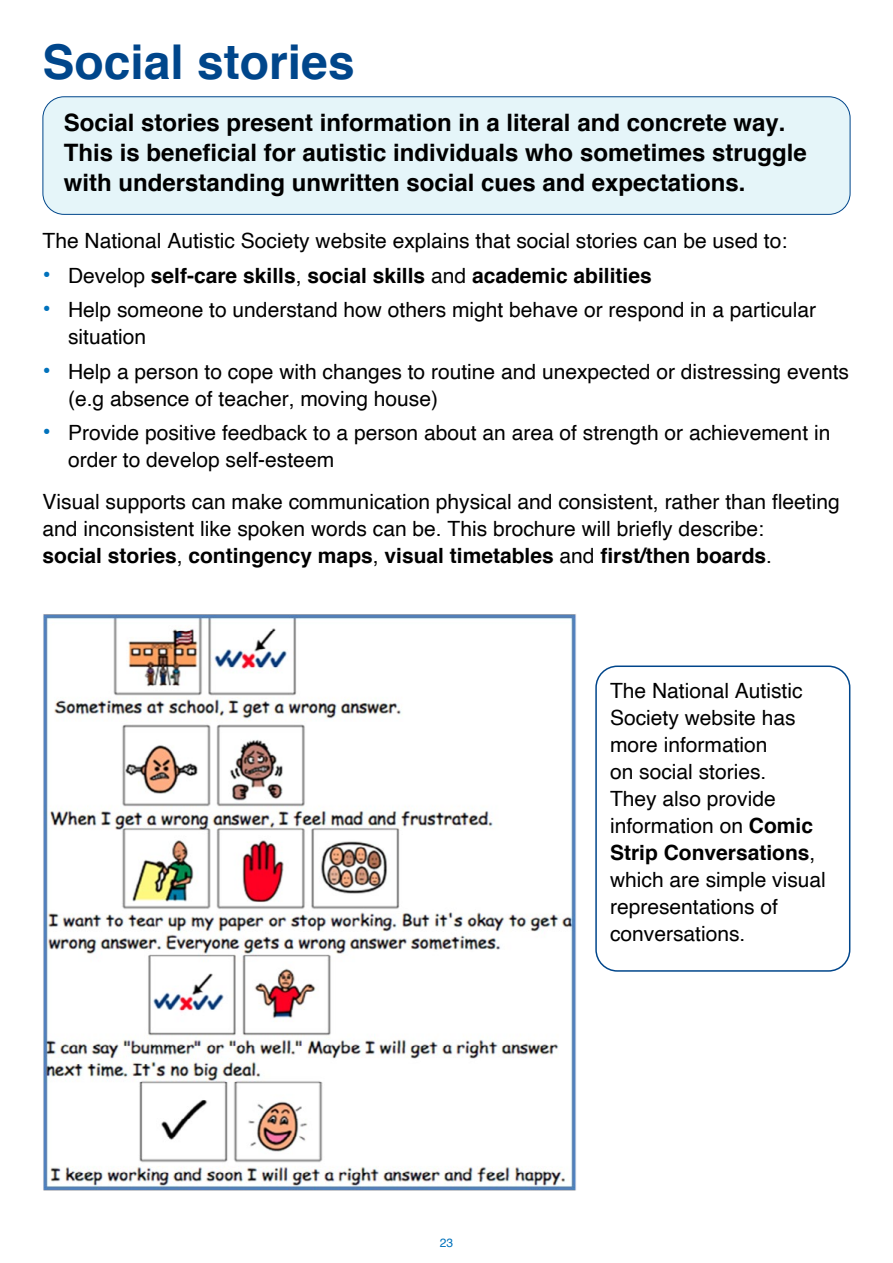
<style>
.page{position:relative;width:893px;height:1263px;background:#fff}
.page>*{position:absolute;margin:0;border:0;box-sizing:border-box;transform-origin:0 0}
.t1{font:700 48px "Helvetica";color:#00468b}
.t2{font:700 24px/30px "Helvetica";color:#000}
.t3{font:21px/27px "Helvetica";color:#000}
.t4{font:700 21px "Helvetica";color:#000}
.t5{font:12px "Helvetica";color:#0072bc}
.s1{font-weight:400;font-size:24px;color:#0072bc}
.s2{font-weight:400}
.s3{font-size:24px;color:#0072bc}
.s4{font-weight:700}
</style>
<div class="page">
<div style="left:43px;top:97px;width:807px;height:117px;background:#e5f5f9;border-radius:21px"></div>
<div style="left:43px;top:96px;width:807px;height:119px;border:1px solid #00468b;border-radius:21px"></div>
<img style="left:43px;top:614px;width:533px;height:576px">
<div style="left:595px;top:665px;width:255px;height:307px;border:2px solid #00468b;border-radius:21px"></div>
<h1 class="t1" style="left:43px;top:23px;width:314px">Social stories</h1>
<p class="t2" style="left:64px;top:108px;width:744px">Social stories present information in a literal and concrete way.<br>This is beneficial for autistic individuals who sometimes struggle with understanding unwritten social cues and expectations.</p>
<p class="t3" style="left:43px;top:228px;width:746px">The National Autistic Society website explains that social stories can be used to:</p>
<p class="t4" style="left:43px;top:258px;width:611px"><span class="s1">•</span> <span class="s2">Develop</span> self-care skills<span class="s2">,</span> social skills <span class="s2">and</span> academic abilities</p>
<p class="t3" style="left:68px;top:297px;width:750px;text-indent:-26px"><span class="s3">•</span> Help someone to understand how others might behave or respond in a particular situation</p>
<p class="t3" style="left:68px;top:358px;width:782px;text-indent:-26px"><span class="s3">•</span> Help a person to cope with changes to routine and unexpected or distressing events (e.g absence of teacher, moving house)</p>
<p class="t3" style="left:68px;top:420px;width:764px;text-indent:-26px"><span class="s3">•</span> Provide positive feedback to a person about an area of strength or achievement in order to develop self-esteem</p>
<p class="t3" style="left:43px;top:489px;width:799px">Visual supports can make communication physical and consistent, rather than fleeting and inconsistent like spoken words can be. This brochure will briefly describe:<br><span class="s4">social stories</span>, <span class="s4">contingency maps</span>, <span class="s4">visual timetables</span> and <span class="s4">first/then boards</span>.</p>
<p class="t5" style="left:440px;top:1233px;width:15px">23</p>
<p class="t3" style="left:610px;top:678px;width:217px">The National Autistic<br>Society website has more information<br>on social stories.<br>They also provide information on <span class="s4">Comic<br>Strip Conversations</span>, which are simple visual representations of conversations.</p>
</div>
